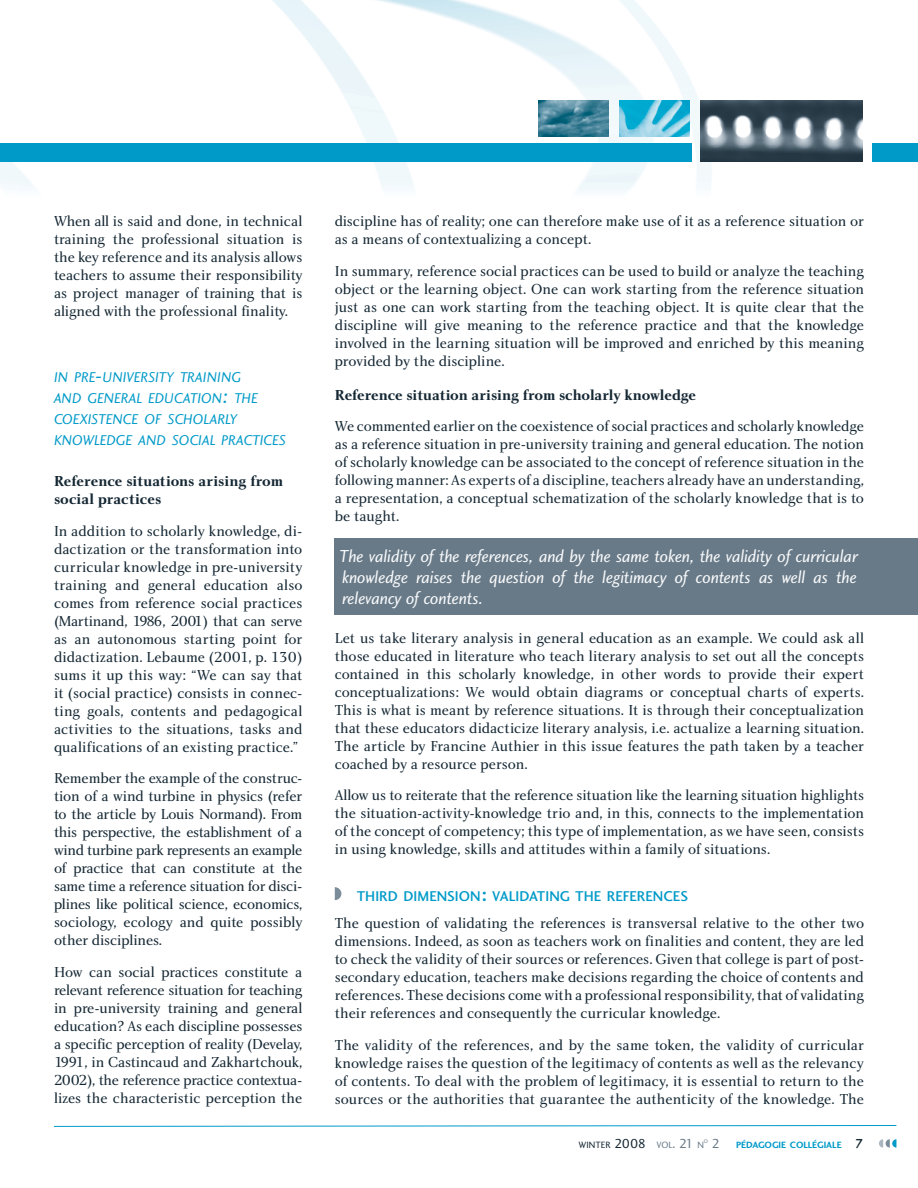
<style>
.page{position:relative;width:918px;height:1188px;background:#fff}
.page>*{position:absolute;margin:0;border:0;box-sizing:border-box;transform-origin:0 0}
.t1{font:18px/21px "Charlotte Sans Book Italic Plain";letter-spacing:-.01em;color:#f9fafb;text-align:justify}
.t2{font:15px/18px "Charlotte Book Plain";color:#142733;text-align:justify}
.t3{font:15px/18px "Charlotte Bold Plain";letter-spacing:-.005em;color:#142733}
.t4{font:14.7px/21px "Charlotte Sans Book Italic Plain";letter-spacing:-.005em;color:#009ac8}
.t5{font:14.7px "Charlotte Sans Medium Plain";letter-spacing:.005em;color:#009ac8}
.t6{font:9.45px "Charlotte Sans Bold Plain";color:#009ac8}
.t7{font:9.45px "Charlotte Sans Book Plain";color:#142733}
.t8{font:5.55px "Charlotte Sans Book Plain";color:#687a88}
.s1{font-size:21px}
.s2{font-size:13.5px}
.s3{color:#687a88}
.s4{font-size:13.5px;color:#687a88}
.s5{font-family:"Charlotte Sans Book Plain";font-size:13.5px;color:#687a88}
.s6{font-family:"Charlotte Sans Medium Plain";font-size:13.5px;color:#142733}
</style>
<div class="page">
<img style="left:0;top:0;width:918px;height:192px">
<img style="left:701px;top:101px;width:162px;height:61px">
<img style="left:619px;top:101px;width:70px;height:36px">
<img style="left:538px;top:101px;width:71px;height:36px">
<svg style="left:879px;top:1139px;width:17px;height:9px"></svg>
<svg style="left:54px;top:1125px;width:843px;height:2px;background:#7fcbe2"></svg>
<div style="left:872px;top:144px;width:46px;height:18px;background:#009ac8"></div>
<div style="left:0;top:144px;width:691px;height:18px;background:#009ac8"></div>
<svg style="left:335px;top:887px;width:6px;height:13px"></svg>
<div style="left:335px;top:538px;width:583px;height:77px;background:#687a88"></div>
<p class="t2" style="left:54px;top:213px;width:250px">When all is said and done, in technical training the professional situation is the key reference and its analysis allows teachers to assume their responsibility as project manager of training that is aligned with the professional finality.</p>
<p class="t2" style="left:335px;top:213px;width:531px">discipline has of reality; one can therefore make use of it as a reference situation or as a means of contextualizing a concept.</p>
<p class="t2" style="left:335px;top:263px;width:531px">In summary, reference social practices can be used to build or analyze the teaching object or the learning object. One can work starting from the reference situation just as one can work starting from the teaching object. It is quite clear that the discipline will give meaning to the reference practice and that the knowledge involved in the learning situation will be improved and enriched by this meaning provided by the discipline.</p>
<p class="t4" style="left:54px;top:368px;width:234px">IN PRE<span class="s1">-</span>UNIVERSITY TRAINING<br>AND GENERAL EDUCATION<span class="s1">:</span> THE<br>COEXISTENCE OF SCHOLARLY<br>KNOWLEDGE AND SOCIAL PRACTICES</p>
<p class="t3" style="left:54px;top:474px;width:230px">Reference situations arising from social practices</p>
<p class="t2" style="left:54px;top:523px;width:250px">In addition to scholarly knowledge, di&shy;dactization or the transformation into curricular knowledge in pre-university training and general education also comes from reference social practices (Martinand, 1986, 2001) that can serve as an autonomous starting point for didactization. Lebaume (2001, p. 130) sums it up this way: “We can say that it (social practice) consists in connec&shy;ting goals, contents and pedagogical activities to the situations, tasks and qualifications of an existing practice.”</p>
<p class="t2" style="left:54px;top:771px;width:250px">Remember the example of the construc&shy;tion of a wind turbine in physics (refer to the article by Louis Normand). From this perspective, the establishment of a wind turbine park represents an example of practice that can constitute at the same time a reference situation for disci&shy;plines like political science, economics, sociology, ecology and quite possibly other disciplines.</p>
<p class="t2" style="left:54px;top:964px;width:250px">How can social practices constitute a relevant reference situation for teaching in pre-university training and general education? As each discipline possesses a specific perception of reality (Develay, 1991, in Castincaud and Zakhartchouk, 2002), the reference practice contextua&shy;lizes the characteristic perception the</p>
<p class="t3" style="left:335px;top:387px;width:363px">Reference situation arising from scholarly knowledge</p>
<p class="t2" style="left:335px;top:419px;width:531px">We commented earlier on the coexistence of social practices and scholarly knowledge as a reference situation in pre-university training and general education. The notion of scholarly knowledge can be associated to the concept of reference situation in the following manner: As experts of a discipline, teachers already have an understanding, a representation, a conceptual schematization of the scholarly knowledge that is to be taught.</p>
<p class="t1" style="left:340px;top:547px;width:520px">The validity of the references, and by the same token, the validity of curricular knowledge raises the question of the legitimacy of contents as well as the relevancy of contents.</p>
<p class="t2" style="left:335px;top:630px;width:531px">Let us take literary analysis in general education as an example. We could ask all those educated in literature who teach literary analysis to set out all the concepts contained in this scholarly knowledge, in other words to provide their expert conceptualizations: We would obtain diagrams or conceptual charts of experts.<br>This is what is meant by reference situations. It is through their conceptualization that these educators didacticize literary analysis, i.e. actualize a learning situation.<br>The article by Francine Authier in this issue features the path taken by a teacher coached by a resource person.</p>
<p class="t2" style="left:335px;top:788px;width:531px">Allow us to reiterate that the reference situation like the learning situation highlights the situation-activity-knowledge trio and, in this, connects to the implementation of the concept of competency; this type of implementation, as we have seen, consists in using knowledge, skills and attitudes within a family of situations.</p>
<p class="t5" style="left:357px;top:890px;width:333px">THIRD DIMENSION<span class="s1">:</span> VALIDATING THE REFERENCES</p>
<p class="t2" style="left:335px;top:915px;width:531px">The question of validating the references is transversal relative to the other two dimensions. Indeed, as soon as teachers work on finalities and content, they are led to check the validity of their sources or references. Given that college is part of post&shy;secondary education, teachers make decisions regarding the choice of contents and references. These decisions come with a professional responsibility, that of validating their references and consequently the curricular knowledge.</p>
<p class="t2" style="left:335px;top:1037px;width:531px">The validity of the references, and by the same token, the validity of curricular knowledge raises the question of the legitimacy of contents as well as the relevancy of contents. To deal with the problem of legitimacy, it is essential to return to the sources or the authorities that guarantee the authenticity of the knowledge. The</p>
<p class="t7" style="left:579px;top:1141px;width:127px">WINTER <span class="s2">2008</span> <span class="s3">VOL</span><span class="s4">. 21</span> <span class="s3">N</span></p>
<p class="t8" style="left:704px;top:1139px;width:6px">O</p>
<p class="t6" style="left:712px;top:1141px;width:153px"><span class="s5">2</span> PÉDAGOGIE COLLÉGIALE <span class="s6">7</span></p>
</div>
